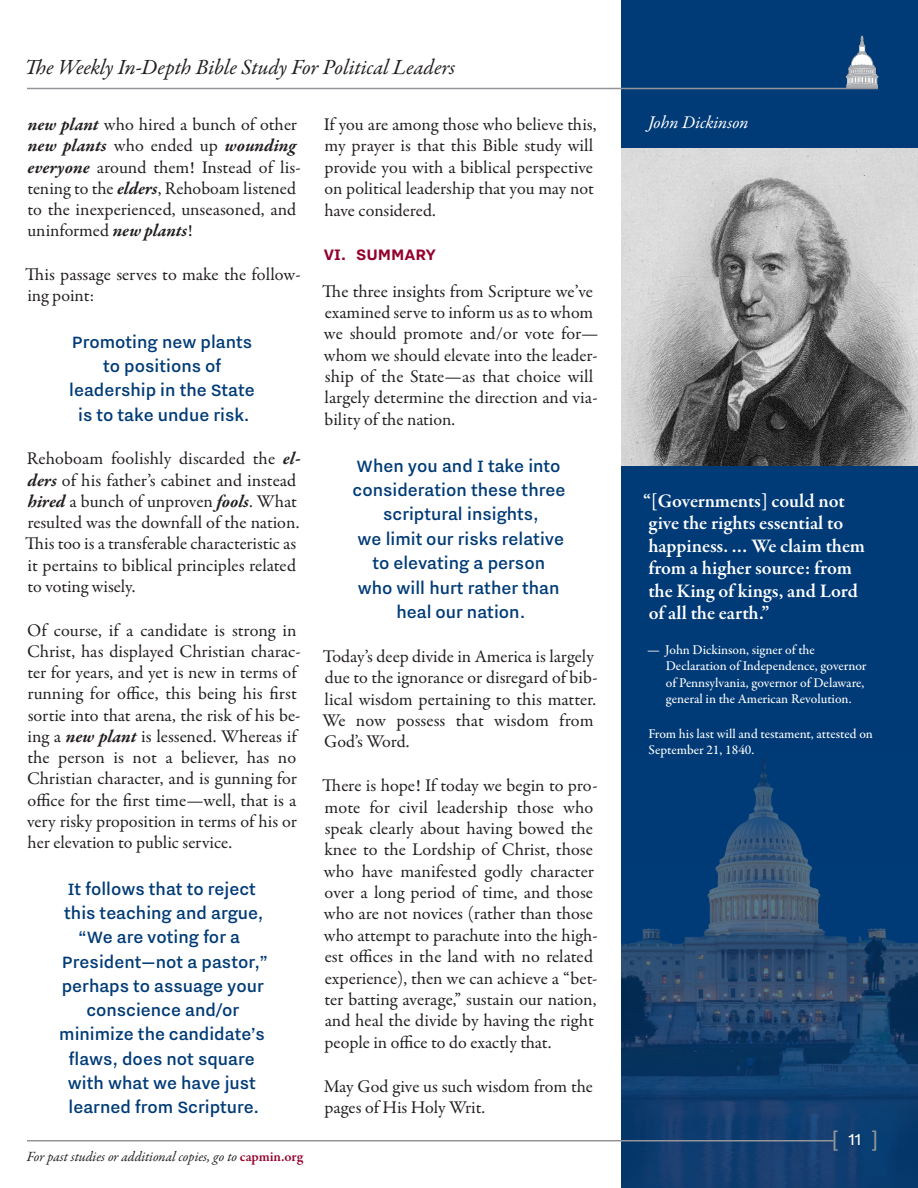
<style>
.page{position:relative;width:918px;height:1188px;background:#fff}
.page>*{position:absolute;margin:0;border:0;box-sizing:border-box;transform-origin:0 0}
.t1{font:24px "Calibri";color:#939598}
.t2{font:italic 21.75px "Garamond Premr Pro";letter-spacing:-.005em;color:#231f20}
.Callout{font:500 20.25px/24.3px "Nitti Grotesk";color:#003b77;text-align:center}
.t3{font:600 19.5px/22.5px "Garamond Premr Pro";letter-spacing:-.005em;color:#fff}
.t4{font:700 18.75px "Nitti Grotesk";color:#93012c}
.Body{font:18px/21.5px "Garamond Premr Pro";color:#231f20}
.Name{font:italic 18px "Garamond Premr Pro";letter-spacing:-.005em;color:#fff}
.t5{font:italic 14.1px "Garamond Premr Pro";letter-spacing:-.005em;color:#231f20}
.Attribution{font:500 13.5px/16.5px "Garamond Premr Pro";color:#fff}
.Source{font:500 13.5px/16.5px "Garamond Premr Pro";color:#fff}
.s1{font-weight:700;font-style:italic}
.s2{font-weight:600;font-style:normal;color:#93012c}
.s3{font-family:"Nitti Grotesk";font-size:19.5px;color:#fff}
</style>
<div class="page">
<img style="left:621px;top:0;width:297px;height:1188px">
<hr style="left:27px;top:1140px;width:807px;height:2px;background:#939598">
<svg style="left:846px;top:36px;width:32px;height:52px"></svg>
<hr style="left:27px;top:88px;width:851px;height:1px;background:#939598">
<img style="left:621px;top:148px;width:297px;height:318px">
<p class="t2" style="left:25px;top:54px;width:432px">The Weekly In-Depth Bible Study For Political Leaders</p>
<p class="Body" style="left:27px;top:114px;width:275px"><span class="s1">new plant</span> who hired a bunch of other <span class="s1">new plants</span> who ended up <span class="s1">wounding everyone</span> around them! Instead of lis&shy;tening to the <span class="s1">elders</span>, Rehoboam listened to the inexperienced, unseasoned, and uninformed <span class="s1">new plants</span>!</p>
<p class="Body" style="left:25px;top:264px;width:277px">This passage serves to make the follow&shy;ing point:</p>
<p class="Callout" style="left:69px;top:330px;width:187px">Promoting new plants to positions of leadership in the State is to take undue risk.</p>
<p class="Body" style="left:25px;top:449px;width:277px">Rehoboam foolishly discarded the <span class="s1">el&shy;ders</span> of his father’s cabinet and instead <span class="s1">hired</span> a bunch of unproven <span class="s1">fools</span>. What resulted was the downfall of the nation.<br>This too is a transferable characteristic as it pertains to biblical principles related to voting wisely.</p>
<p class="Body" style="left:27px;top:620px;width:275px">Of course, if a candidate is strong in Christ, has displayed Christian charac&shy;ter for years, and yet is new in terms of running for office, this being his first sortie into that arena, the risk of his be&shy;ing a <span class="s1">new plant</span> is lessened. Whereas if the person is not a believer, has no Christian character, and is gunning for office for the first time—well, that is a very risky proposition in terms of his or her elevation to public service.</p>
<p class="Callout" style="left:59px;top:876px;width:210px">It follows that to reject this teaching and argue, “We are voting for a<br>President—not a pastor,” perhaps to assuage your conscience and/or minimize the candidate’s flaws, does not square with what we have just learned from Scripture.</p>
<p class="t5" style="left:27px;top:1148px;width:278px">For past studies or additional copies, go to <span class="s2">capmin.org</span></p>
<p class="Body" style="left:324px;top:114px;width:274px">If you are among those who believe this, my prayer is that this Bible study will provide you with a biblical perspective on political leadership that you may not have considered.</p>
<p class="t4" style="left:324px;top:244px;width:114px">VI. SUMMARY</p>
<p class="Body" style="left:322px;top:281px;width:278px">The three insights from Scripture we’ve examined serve to inform us as to whom we should promote and/or vote for— whom we should elevate into the leader&shy;ship of the State—as that choice will largely determine the direction and via&shy;bility of the nation.</p>
<p class="Callout" style="left:353px;top:453px;width:214px">When you and I take into consideration these three scriptural insights,<br>we limit our risks relative to elevating a person<br>who will hurt rather than heal our nation.</p>
<p class="Body" style="left:322px;top:646px;width:277px">Today’s deep divide in America is largely due to the ignorance or disregard of bib&shy;lical wisdom pertaining to this matter.<br>We now possess that wisdom from<br>God’s Word.</p>
<p class="Body" style="left:322px;top:775px;width:277px">There is hope! If today we begin to pro&shy;mote for civil leadership those who speak clearly about having bowed the knee to the Lordship of Christ, those who have manifested godly character over a long period of time, and those who are not novices (rather than those who attempt to parachute into the high&shy;est offices in the land with no related experience), then we can achieve a “bet&shy;ter batting average,” sustain our nation, and heal the divide by having the right people in office to do exactly that.</p>
<p class="Body" style="left:324px;top:1076px;width:271px">May God give us such wisdom from the pages of His Holy Writ.</p>
<p class="Name" style="left:648px;top:111px;width:102px">John Dickinson</p>
<p class="t3" style="left:643px;top:490px;width:223px">“[Governments] could not give the rights essential to happiness. … We claim them from a higher source: from the King of kings, and Lord of all the earth.”</p>
<p class="Attribution" style="left:666px;top:642px;width:202px;text-indent:-18px">— John Dickinson, signer of the Declaration of Independence, governor of Pennsylvania, governor of Delaware, general in the American Revolution.</p>
<p class="Source" style="left:648px;top:726px;width:226px">From his last will and testament, attested on<br>September 21, 1840.</p>
<h1 class="t1" style="left:831px;top:1122px;width:49px">[ <span class="s3">11</span> ]</h1>
</div>
